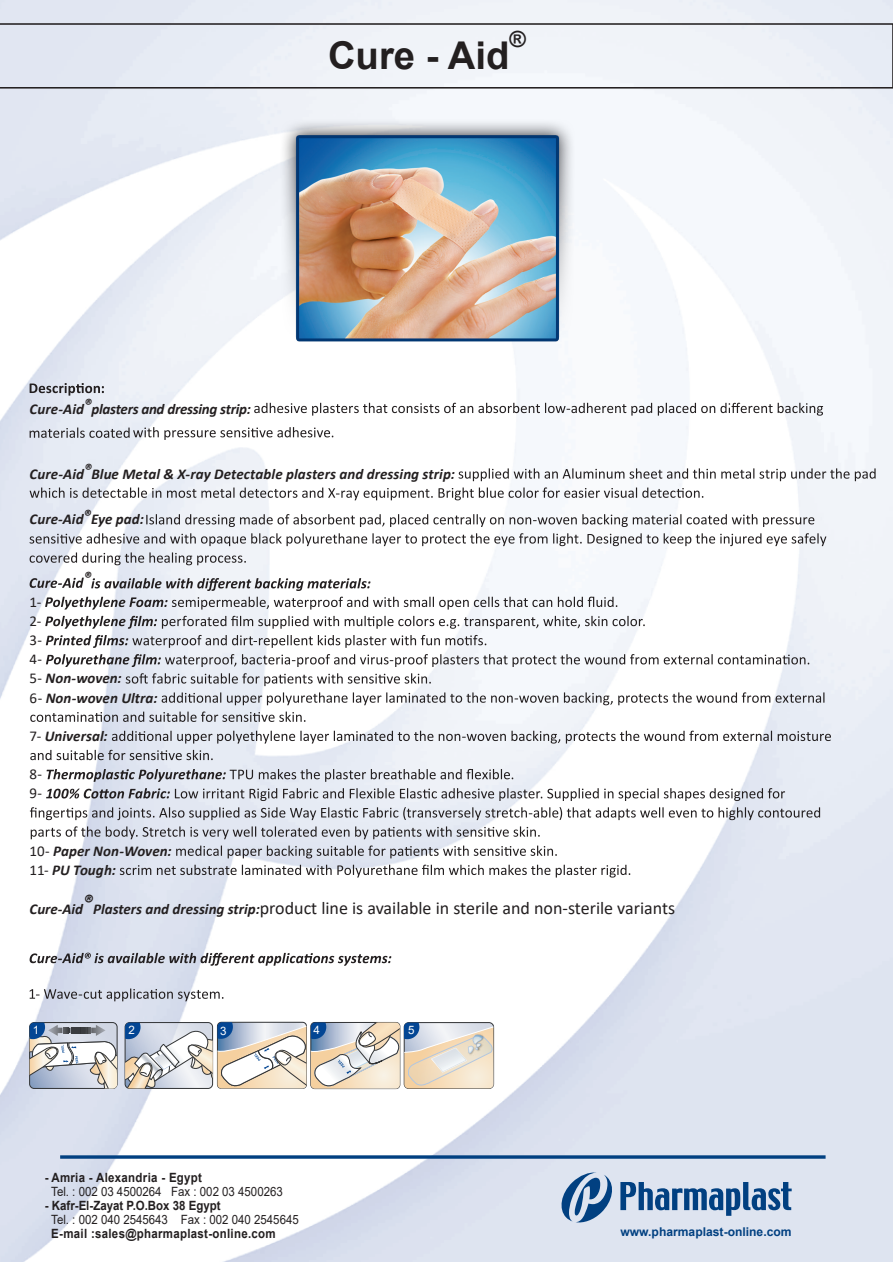
<style>
.page{position:relative;width:893px;height:1263px;background:#fff}
.page>*{position:absolute;margin:0;border:0;box-sizing:border-box;transform-origin:0 0}
.t1{font:700 38.25px "Arial";color:#231f20}
.t2{font:700 22.35px "Arial";color:#231f20}
.t3{font:18px "Calibri";color:#231f20}
.t4{font:italic 700 15px/19.2px "Calibri";letter-spacing:.005em;color:#231f20}
.t5{font:italic 700 15px "Calibri";letter-spacing:-.02em;color:#231f20}
.t6{font:15px/19.2px "Calibri";color:#231f20}
.t7{font:12.75px "Arial";color:#231f20;scale:.9 1}
.t8{font:700 12.75px "Arial";letter-spacing:.025em;color:#231f20;scale:.9 1}
.t9{font:700 12.75px "Arial";color:#231f20;scale:.9 1}
.t10{font:700 12.15px "Arial";color:#014081}
.t11{font:11.55px "Arial";color:#fff}
.s1{font-weight:400;font-style:normal}
.s2{font-weight:700;font-style:italic;font-size:15px}
</style>
<div class="page">
<img style="left:0;top:0;width:893px;height:1262px">
<img style="left:259px;top:113px;width:338px;height:254px">
<svg style="left:30px;top:383px;width:74px;height:13px"></svg>
<svg style="left:254px;top:403px;width:569px;height:13px"></svg>
<svg style="left:459px;top:468px;width:417px;height:13px"></svg>
<svg style="left:30px;top:487px;width:673px;height:13px"></svg>
<svg style="left:146px;top:514px;width:668px;height:13px"></svg>
<svg style="left:30px;top:533px;width:796px;height:13px"></svg>
<svg style="left:30px;top:552px;width:216px;height:13px"></svg>
<svg style="left:30px;top:953px;width:361px;height:13px"></svg>
<svg style="left:60px;top:1155px;width:766px;height:4px;background:#235992"></svg>
<svg style="left:0;top:23px;width:893px;height:66px"></svg>
<svg style="left:558px;top:1172px;width:234px;height:51px;background:#9cb3ce"></svg>
<svg style="left:30px;top:988px;width:193px;height:13px"></svg>
<svg style="left:30px;top:1022px;width:87px;height:66px"></svg>
<svg style="left:125px;top:1022px;width:369px;height:67px"></svg>
<svg style="left:30px;top:427px;width:303px;height:13px"></svg>
<svg style="left:30px;top:578px;width:54px;height:10px"></svg>
<svg style="left:91px;top:578px;width:279px;height:13px"></svg>
<svg style="left:45px;top:597px;width:572px;height:13px"></svg>
<svg style="left:45px;top:616px;width:600px;height:13px"></svg>
<svg style="left:46px;top:635px;width:440px;height:13px"></svg>
<svg style="left:46px;top:654px;width:763px;height:13px"></svg>
<svg style="left:126px;top:673px;width:305px;height:13px"></svg>
<svg style="left:162px;top:692px;width:662px;height:13px"></svg>
<svg style="left:30px;top:711px;width:275px;height:11px"></svg>
<svg style="left:112px;top:731px;width:719px;height:12px"></svg>
<svg style="left:30px;top:750px;width:183px;height:10px"></svg>
<svg style="left:47px;top:769px;width:466px;height:13px;background:#b8bac1"></svg>
<svg style="left:46px;top:788px;width:739px;height:13px"></svg>
<svg style="left:30px;top:807px;width:790px;height:13px"></svg>
<svg style="left:31px;top:826px;width:509px;height:13px;background:#c0c3ca"></svg>
<svg style="left:176px;top:845px;width:381px;height:13px"></svg>
<svg style="left:120px;top:865px;width:510px;height:12px"></svg>
<h2 class="t2" style="left:509px;top:24px;width:18px">®</h2>
<h1 class="t1" style="left:328px;top:29px;width:183px">Cure - Aid</h1>
<p class="t5" style="left:30px;top:398px;width:223px">Cure-Aid®plasters and dressing strip:</p>
<p class="t4" style="left:30px;top:463px;width:427px">Cure-Aid®Blue Metal &amp; X-ray Detectable plasters and dressing strip:</p>
<p class="t4" style="left:30px;top:509px;width:116px">Cure-Aid®Eye pad:</p>
<p class="t4" style="left:84px;top:567px;width:9px">®</p>
<p class="t4" style="left:30px;top:592px;width:129px"><span class="s1">1-<br>2-<br>3-<br>4-<br>5-</span> Non-woven:<br><span class="s1">6-</span> Non-woven Ultra:</p>
<p class="t4" style="left:30px;top:726px;width:80px"><span class="s1">7-</span> Universal:</p>
<p class="t6" style="left:30px;top:764px;width:14px">8-<br>9-</p>
<p class="t4" style="left:30px;top:841px;width:143px"><span class="s1">10-</span> Paper Non-Woven:<br><span class="s1">11-</span> PU Tough:</p>
<p class="t3" style="left:30px;top:896px;width:647px"><span class="s2">Cure-Aid</span><sup>®</sup><span class="s2">Plasters and dressing strip:</span>product line is available in sterile and non-sterile variants</p>
<p class="t11" style="left:33px;top:1022px;width:8px">1</p>
<p class="t11" style="left:128px;top:1022px;width:8px">2</p>
<p class="t11" style="left:220px;top:1022px;width:8px">3</p>
<p class="t11" style="left:314px;top:1022px;width:8px">4</p>
<p class="t11" style="left:408px;top:1022px;width:8px">5</p>
<p class="t8" style="left:45px;top:1168px;width:176px">- Amria - Alexandria - Egypt</p>
<p class="t7" style="left:51px;top:1182px;width:259px">Tel. : 002 03 4500264 Fax : 002 03 4500263</p>
<p class="t9" style="left:45px;top:1196px;width:197px">- Kafr-El-Zayat P.O.Box 38 Egypt</p>
<p class="t7" style="left:51px;top:1210px;width:277px">Tel. : 002 040 2545643 Fax : 002 040 2545645</p>
<p class="t8" style="left:51px;top:1224px;width:251px">E-mail :sales@pharmaplast-online.com</p>
<p class="t10" style="left:620px;top:1223px;width:173px">www.pharmaplast-online.com</p>
</div>
